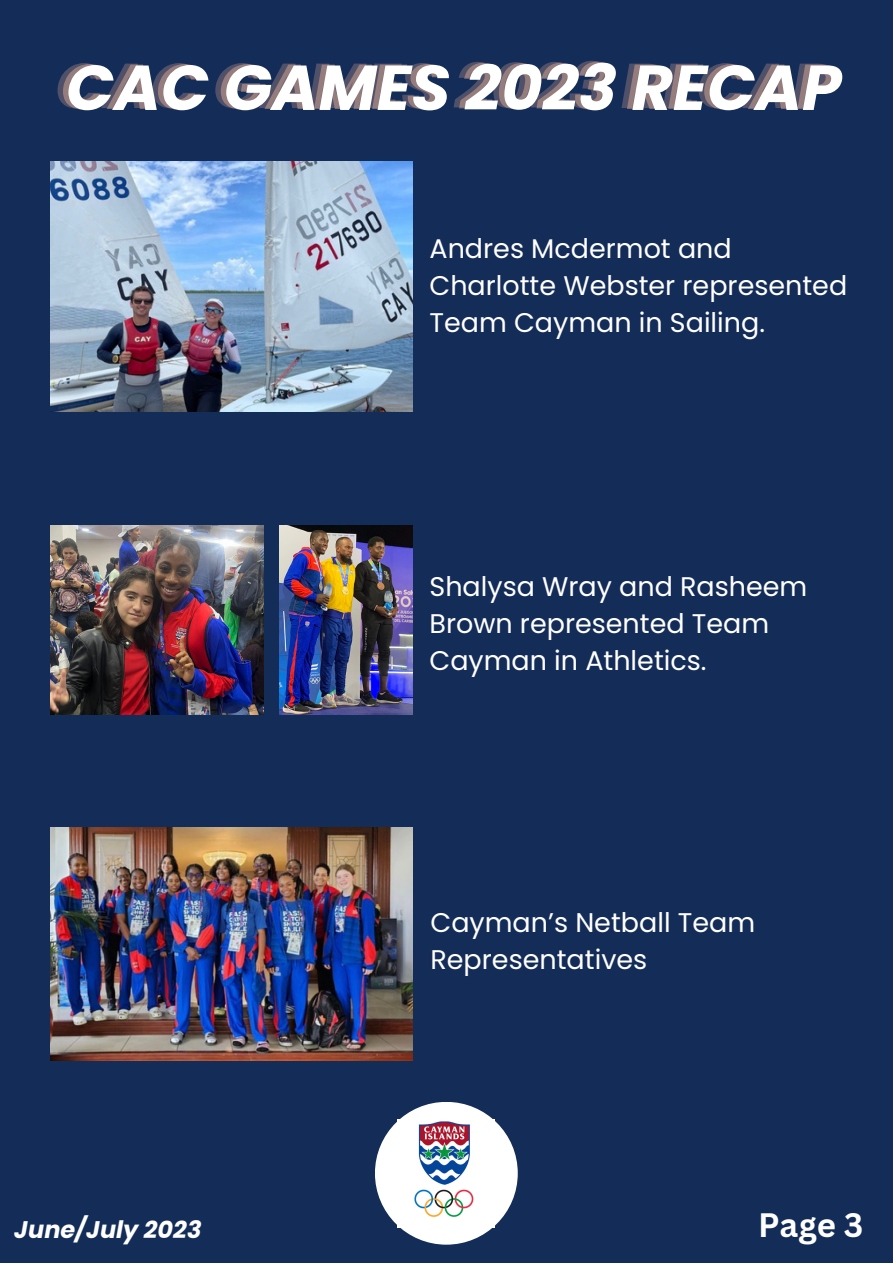
<style>
.page{position:relative;width:893px;height:1264px;background:#fff}
.page>*{position:absolute;margin:0;border:0;box-sizing:border-box;transform-origin:0 0}
.t1{font:italic 700 63.3px "Poppins";color:#fff}
.t2{font:700 33px "Canva Sans";color:#fff}
.t3{font:27px/37px "Poppins";color:#fff}
.t4{font:italic 700 24px "Poppins";color:#fff}
</style>
<div class="page">
<div style="left:0;top:0;width:892px;height:1262px;background:#142c58"></div>
<img style="left:280px;top:525px;width:132px;height:189px">
<div style="left:375px;top:1101px;width:142px;height:143px;background:#fff;border-radius:50%"></div>
<img style="left:398px;top:1121px;width:96px;height:106px">
<img style="left:51px;top:161px;width:361px;height:250px">
<img style="left:51px;top:828px;width:362px;height:232px">
<img style="left:51px;top:525px;width:212px;height:189px">
<p class="t1" style="left:66px;top:43px;width:777px">CAC GAMES 2023 RECAP</p>
<p class="t3" style="left:429px;top:230px;width:419px">Andres Mcdermot and<br>Charlotte Webster represented<br>Team Cayman in Sailing.</p>
<p class="t3" style="left:429px;top:568px;width:379px">Shalysa Wray and Rasheem<br>Brown represented Team<br>Cayman in Athletics.</p>
<p class="t3" style="left:430px;top:903px;width:326px">Cayman’s Netball Team<br>Representatives</p>
<p class="t4" style="left:14px;top:1212px;width:189px">June/July 2023</p>
<p class="t2" style="left:758px;top:1201px;width:107px">Page 3</p>
</div>
